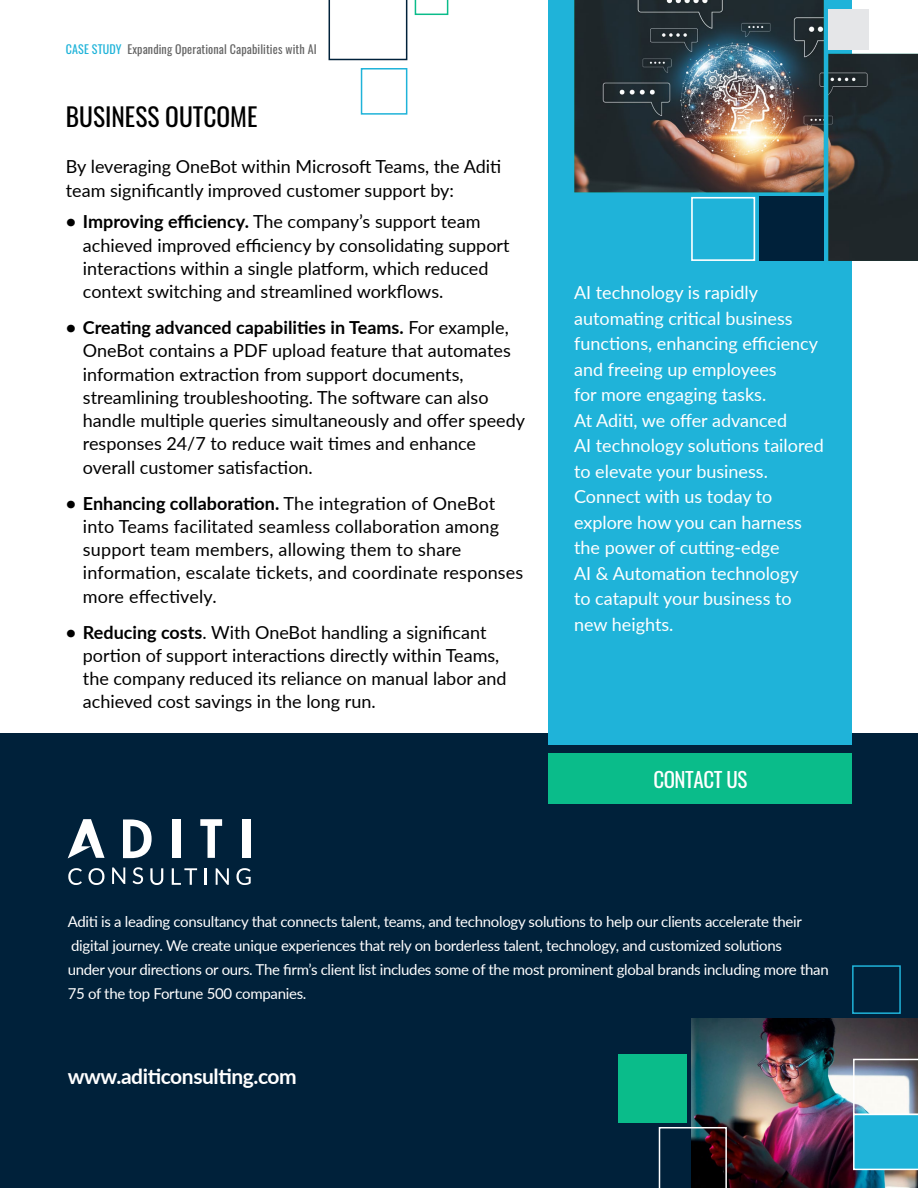
<style>
.page{position:relative;width:918px;height:1188px;background:#fff}
.page>*{position:absolute;margin:0;border:0;box-sizing:border-box;transform-origin:0 0}
.t1{font:25.5px "Oswald";color:#000}
.t2{font:700 21px "Lato";letter-spacing:-.02em;color:#fff}
.t3{font:21px "Oswald";letter-spacing:-.02em;color:#fff}
.t4{font:18px/23.2px "Lato";color:#000}
.t5{font:18px/25.5px "Lato";color:#fff}
.t6{font:15px/24px "Lato";letter-spacing:-.02em;color:#fff}
.t7{font:12px "Oswald";letter-spacing:.01em;color:#666}
.s1{color:#1fb3d9}
.s2{font-weight:700}
</style>
<div class="page">
<div style="left:0;top:734px;width:918px;height:454px;background:#00213a"></div>
<svg style="left:68px;top:819px;width:37px;height:39px"></svg>
<svg style="left:123px;top:819px;width:29px;height:39px"></svg>
<div style="left:172px;top:819px;width:8px;height:39px;background:#fff"></div>
<div style="left:243px;top:820px;width:8px;height:38px;background:#fff"></div>
<svg style="left:200px;top:819px;width:22px;height:39px"></svg>
<svg style="left:68px;top:868px;width:14px;height:17px"></svg>
<svg style="left:88px;top:868px;width:16px;height:17px"></svg>
<svg style="left:112px;top:867px;width:13px;height:17px"></svg>
<svg style="left:133px;top:867px;width:10px;height:17px"></svg>
<svg style="left:150px;top:868px;width:13px;height:17px"></svg>
<svg style="left:172px;top:868px;width:25px;height:17px"></svg>
<hr style="left:204px;top:868px;width:3px;height:17px;background:#fff">
<svg style="left:216px;top:868px;width:13px;height:17px"></svg>
<svg style="left:236px;top:868px;width:15px;height:17px"></svg>
<div style="left:549px;top:0;width:303px;height:744px;background:#1fb3d9"></div>
<img style="left:574px;top:0;width:344px;height:261px">
<div style="left:760px;top:197px;width:64px;height:64px;background:#00213a"></div>
<div style="left:828px;top:9px;width:41px;height:40px;background:#e5e6e8"></div>
<div style="left:691px;top:197px;width:64px;height:64px;border:2px solid #fff"></div>
<svg style="left:329px;top:0;width:78px;height:60px"></svg>
<div style="left:361px;top:68px;width:46px;height:47px;border:2px solid #1fb3d9"></div>
<svg style="left:415px;top:0;width:33px;height:15px"></svg>
<div style="left:549px;top:753px;width:303px;height:51px;background:#0abc8a"></div>
<img style="left:691px;top:1018px;width:227px;height:170px">
<div style="left:619px;top:1054px;width:68px;height:69px;background:#0abc8a"></div>
<div style="left:852px;top:965px;width:49px;height:49px;border:2px solid #1fb3d9"></div>
<svg style="left:659px;top:1127px;width:68px;height:61px"></svg>
<svg style="left:853px;top:1059px;width:65px;height:111px"></svg>
<p class="t7" style="left:66px;top:38px;width:252px"><span class="s1">CASE STUDY</span> Expanding Operational Capabilities with AI</p>
<h1 class="t1" style="left:66px;top:94px;width:193px">BUSINESS OUTCOME</h1>
<p class="t4" style="left:66px;top:154px;width:437px">By leveraging OneBot within Microsoft Teams, the Aditi team significantly improved customer support by:</p>
<p class="t4" style="left:83px;top:209px;width:428px;text-indent:-17px"><span class="s2">• Improving efficiency.</span> The company’s support team achieved improved efficiency by consolidating support interactions within a single platform, which reduced context switching and streamlined workflows.</p>
<p class="t4" style="left:83px;top:315px;width:444px;text-indent:-17px"><span class="s2">• Creating advanced capabilities in Teams.</span> For example, OneBot contains a PDF upload feature that automates information extraction from support documents, streamlining troubleshooting. The software can also handle multiple queries simultaneously and offer speedy responses 24/7 to reduce wait times and enhance overall customer satisfaction.</p>
<p class="t4" style="left:83px;top:491px;width:442px;text-indent:-17px"><span class="s2">• Enhancing collaboration.</span> The integration of OneBot into Teams facilitated seamless collaboration among support team members, allowing them to share information, escalate tickets, and coordinate responses more effectively.</p>
<p class="t4" style="left:83px;top:620px;width:425px;text-indent:-17px"><span class="s2">• Reducing costs</span>. With OneBot handling a significant portion of support interactions directly within Teams, the company reduced its reliance on manual labor and achieved cost savings in the long run.</p>
<p class="t5" style="left:574px;top:279px;width:251px">AI technology is rapidly automating critical business functions, enhancing efficiency and freeing up employees<br>for more engaging tasks.<br>At Aditi, we offer advanced<br>AI technology solutions tailored to elevate your business.<br>Connect with us today to explore how you can harness the power of cutting-edge<br>AI &amp; Automation technology<br>to catapult your business to new heights.</p>
<p class="t3" style="left:653px;top:761px;width:95px">CONTACT US</p>
<p class="t6" style="left:68px;top:909px;width:763px">Aditi is a leading consultancy that connects talent, teams, and technology solutions to help our clients accelerate their digital journey. We create unique experiences that rely on borderless talent, technology, and customized solutions<br>under your directions or ours. The firm’s client list includes some of the most prominent global brands including more than 75 of the top Fortune 500 companies.</p>
<p class="t2" style="left:68px;top:1061px;width:231px">www.aditiconsulting.com</p>
</div>
